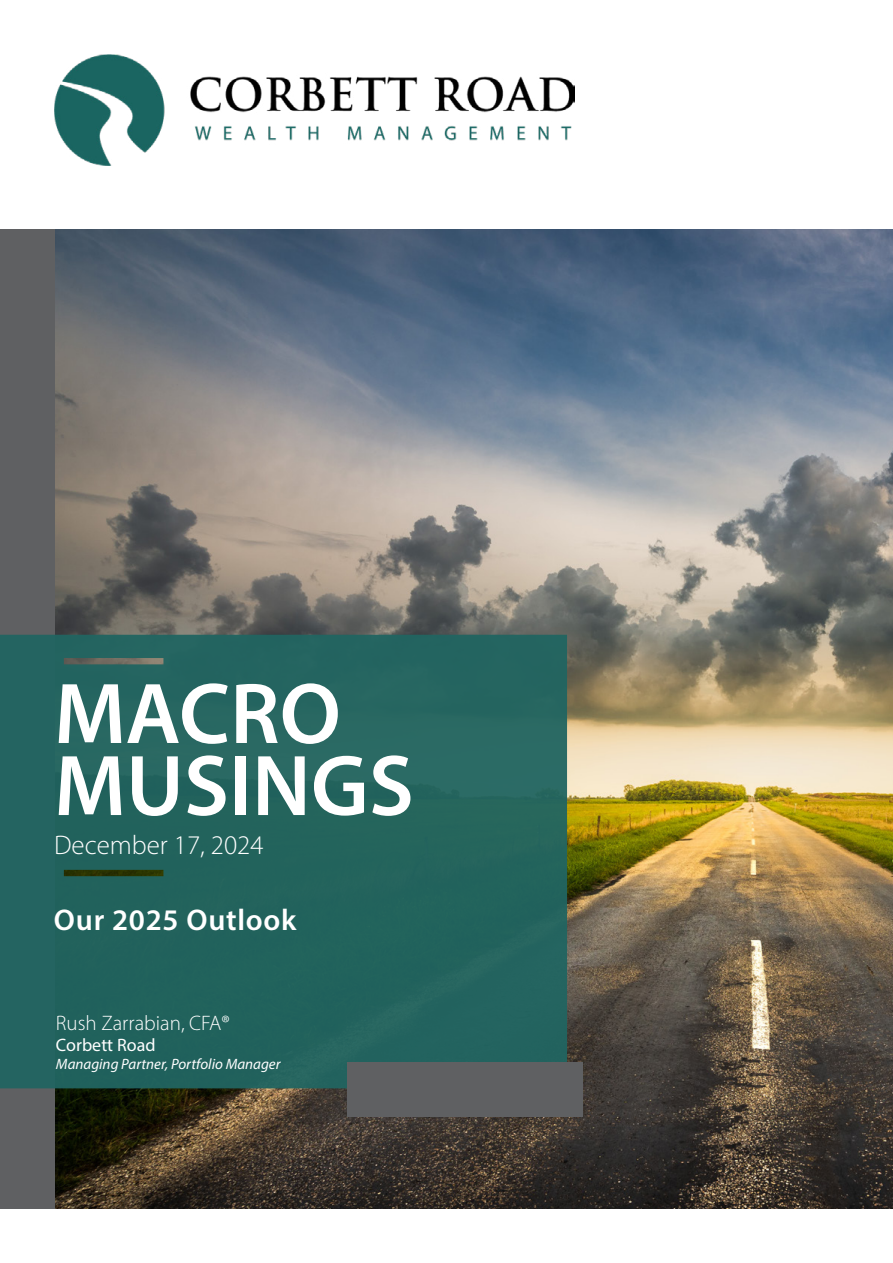
<style>
.page{position:relative;width:893px;height:1263px;background:#fff}
.page>*{position:absolute;margin:0;border:0;box-sizing:border-box;transform-origin:0 0}
.t1{font:600 87px/72px "Myriad Pro";color:#fff}
.t2{font:600 30px "Myriad Pro";letter-spacing:.025em;color:#fff}
.t3{font:300 27px "Myriad Pro";color:#fff}
.t4{font:300 21px "Myriad Pro";color:#fff}
.t5{font:18px "Myriad Pro";color:#fff}
.t6{font:italic 15px "Myriad Pro";color:#fff}
</style>
<div class="page">
<img style="left:54px;top:230px;width:839px;height:979px">
<div style="left:0;top:230px;width:54px;height:979px;background:#5f6062"></div>
<div style="left:0;top:635px;width:567px;height:453px;background:#23645d"></div>
<div style="left:347px;top:1062px;width:236px;height:54px;background:#5f6062"></div>
<img style="left:54px;top:55px;width:520px;height:110px">
<h1 class="t1" style="left:54px;top:675px;width:361px">MACRO<br>MUSINGS</h1>
<h3 class="t3" style="left:54px;top:828px;width:211px">December 17, 2024</h3>
<h2 class="t2" style="left:54px;top:901px;width:244px">Our 2025 Outlook</h2>
<h3 class="t4" style="left:56px;top:1010px;width:175px">Rush Zarrabian, CFA®</h3>
<p class="t5" style="left:56px;top:1034px;width:101px">Corbett Road</p>
<p class="t6" style="left:56px;top:1055px;width:226px">Managing Partner, Portfolio Manager</p>
</div>
